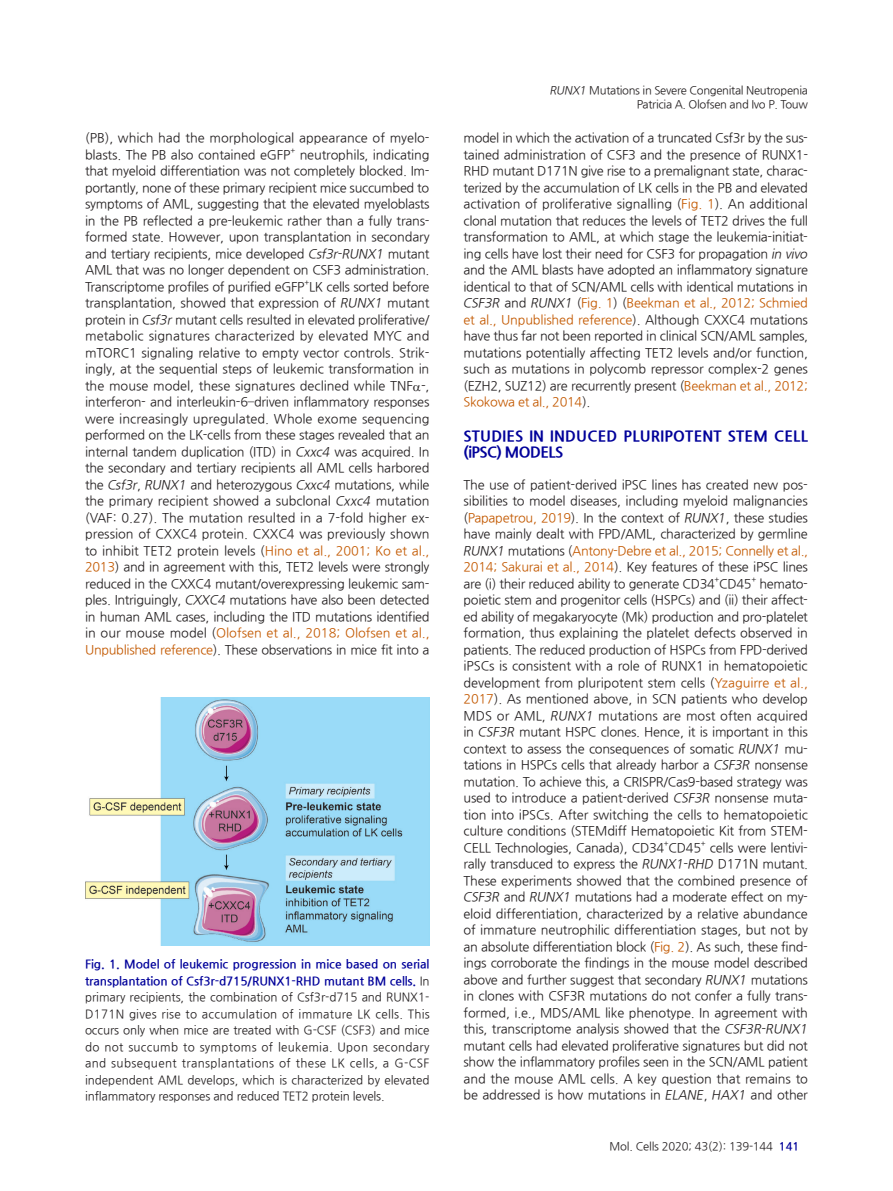
<style>
.page{position:relative;width:893px;height:1191px;background:#fff}
.page>*{position:absolute;margin:0;border:0;box-sizing:border-box;transform-origin:0 0}
.서론{font:800 15px/16.5px "Nanum Gothic";letter-spacing:.015em;color:#00009a}
._08-본문-1{font:12.75px/16.5px "Nanum Gothic";letter-spacing:-.025em;color:#231f20;text-align:justify}
._08-본문-1-2{font:12.75px/16.5px "Nanum Gothic";color:#231f20}
.그림_캡션{font:12px/16.5px "Nanum Gothic";letter-spacing:-.01em;color:#231f20;text-align:justify}
.t1{font:11.25px/13.5px "Nanum Gothic";letter-spacing:-.025em;color:#231f20;text-align:right}
._08-본문-1-3{font:7.5px "Nanum Gothic";color:#231f20}
.s1{font-style:italic}
.s2{font-family:"Times New Roman"}
.s3{color:#c35900}
.s4{font-weight:700;color:#00009a}
</style>
<div class="page">
<img style="left:85px;top:697px;width:344px;height:248px">
<p class="_08-본문-1-2" style="left:85px;top:130px;width:346px">(PB), which had the morphological appearance of myelo&shy;blasts. The PB also contained eGFP</p>
<p class="_08-본문-1-3" style="left:290px;top:147px;width:6px">+</p>
<p class="_08-본문-1" style="left:85px;top:146px;width:346px;text-indent:215px">neutrophils, indicating that myeloid differentiation was not completely blocked. Im&shy;portantly, none of these primary recipient mice succumbed to symptoms of AML, suggesting that the elevated myeloblasts in the PB reflected a pre-leukemic rather than a fully trans&shy;formed state. However, upon transplantation in secondary and tertiary recipients, mice developed <span class="s1">Csf3r</span>-<span class="s1">RUNX1</span> mutant AML that was no longer dependent on CSF3 administration.<br>Transcriptome profiles of purified eGFP LK cells sorted before</p>
<p class="_08-본문-1-3" style="left:304px;top:279px;width:6px">+</p>
<p class="_08-본문-1" style="left:85px;top:295px;width:346px">transplantation, showed that expression of <span class="s1">RUNX1</span> mutant protein in <span class="s1">Csf3r</span> mutant cells resulted in elevated proliferative/ metabolic signatures characterized by elevated MYC and mTORC1 signaling relative to empty vector controls. Strik&shy;ingly, at the sequential steps of leukemic transformation in the mouse model, these signatures declined while TNF -, interferon- and interleukin-6<span class="s2">–</span>driven inflammatory responses were increasingly upregulated. Whole exome sequencing performed on the LK-cells from these stages revealed that an internal tandem duplication (ITD) in <span class="s1">Cxxc4</span> was acquired. In the secondary and tertiary recipients all AML cells harbored the <span class="s1">Csf3r</span>, <span class="s1">RUNX1</span> and heterozygous <span class="s1">Cxxc4</span> mutations, while the primary recipient showed a subclonal <span class="s1">Cxxc4</span> mutation (VAF: 0.27). The mutation resulted in a 7-fold higher ex&shy;pression of CXXC4 protein. CXXC4 was previously shown to inhibit TET2 protein levels (<span class="s3">Hino et al., 2001; Ko et al., 2013</span>) and in agreement with this, TET2 levels were strongly reduced in the CXXC4 mutant/overexpressing leukemic sam&shy;ples. Intriguingly, <span class="s1">CXXC4</span> mutations have also been detected in human AML cases, including the ITD mutations identified in our mouse model (<span class="s3">Olofsen et al., 2018; Olofsen et al., Unpublished reference</span>). These observations in mice fit into a</p>
<p class="그림_캡션" style="left:85px;top:956px;width:346px"><span class="s4">Fig. 1. Model of leukemic progression in mice based on serial transplantation of Csf3r-d715/RUNX1-RHD mutant BM cells.</span> In primary recipients, the combination of Csf3r-d715 and RUNX1- D171N gives rise to accumulation of immature LK cells. This occurs only when mice are treated with G-CSF (CSF3) and mice do not succumb to symptoms of leukemia. Upon secondary and subsequent transplantations of these LK cells, a G-CSF independent AML develops, which is characterized by elevated inflammatory responses and reduced TET2 protein levels.</p>
<p class="t1" style="left:550px;top:84px;width:260px"><span class="s1">RUNX1</span> Mutations in Severe Congenital Neutropenia<br>Patricia A. Olofsen and Ivo P. Touw</p>
<p class="_08-본문-1" style="left:463px;top:130px;width:348px;text-align:left">model in which the activation of a truncated Csf3r by the sus&shy;tained administration of CSF3 and the presence of RUNX1- RHD mutant D171N give rise to a premalignant state, charac&shy;terized by the accumulation of LK cells in the PB and elevated activation of proliferative signalling (<span class="s3">Fig. 1</span>). An additional clonal mutation that reduces the levels of TET2 drives the full transformation to AML, at which stage the leukemia-initiat&shy;ing cells have lost their need for CSF3 for propagation <span class="s1">in vivo </span>and the AML blasts have adopted an inflammatory signature identical to that of SCN/AML cells with identical mutations in <span class="s1">CSF3R</span> and <span class="s1">RUNX1</span> (<span class="s3">Fig. 1</span>) (<span class="s3">Beekman et al., 2012; Schmied et al., Unpublished reference</span>). Although CXXC4 mutations have thus far not been reported in clinical SCN/AML samples, mutations potentially affecting TET2 levels and/or function, such as mutations in polycomb repressor complex-2 genes (EZH2, SUZ12) are recurrently present (<span class="s3">Beekman et al., 2012; Skokowa et al., 2014</span>).</p>
<p class="서론" style="left:463px;top:428px;width:346px">STUDIES IN INDUCED PLURIPOTENT STEM CELL (iPSC) MODELS</p>
<p class="_08-본문-1" style="left:463px;top:476px;width:347px">The use of patient-derived iPSC lines has created new pos&shy;sibilities to model diseases, including myeloid malignancies (<span class="s3">Papapetrou, 2019</span>). In the context of <span class="s1">RUNX1</span>, these studies have mainly dealt with FPD/AML, characterized by germline <span class="s1">RUNX1</span> mutations (<span class="s3">Antony-Debre et al., 2015; Connelly et al., 2014; Sakurai et al., 2014</span>). Key features of these iPSC lines are (i) their reduced ability to generate CD34 CD45</p>
<p class="_08-본문-1-3" style="left:715px;top:576px;width:6px">+</p>
<p class="_08-본문-1-3" style="left:751px;top:576px;width:6px">+</p>
<p class="_08-본문-1" style="left:463px;top:575px;width:346px;text-indent:296px">hemato&shy;poietic stem and progenitor cells (HSPCs) and (ii) their affect&shy;ed ability of megakaryocyte (Mk) production and pro-platelet formation, thus explaining the platelet defects observed in patients. The reduced production of HSPCs from FPD-derived iPSCs is consistent with a role of RUNX1 in hematopoietic development from pluripotent stem cells (<span class="s3">Yzaguirre et al., 2017</span>). As mentioned above, in SCN patients who develop MDS or AML, <span class="s1">RUNX1</span> mutations are most often acquired in <span class="s1">CSF3R</span> mutant HSPC clones. Hence, it is important in this context to assess the consequences of somatic <span class="s1">RUNX1</span> mu&shy;tations in HSPCs cells that already harbor a <span class="s1">CSF3R</span> nonsense mutation. To achieve this, a CRISPR/Cas9-based strategy was used to introduce a patient-derived <span class="s1">CSF3R</span> nonsense muta&shy;tion into iPSCs. After switching the cells to hematopoietic culture conditions (STEMdiff Hematopoietic Kit from STEM-CELL Technologies, Canada), CD34 CD45</p>
<p class="_08-본문-1-3" style="left:664px;top:840px;width:6px">+</p>
<p class="_08-본문-1-3" style="left:701px;top:840px;width:6px">+</p>
<p class="_08-본문-1" style="left:463px;top:839px;width:348px;text-align:left;text-indent:247px">cells were lentivi&shy;rally transduced to express the <span class="s1">RUNX1</span>-<span class="s1">RHD</span> D171N mutant.<br>These experiments showed that the combined presence of <span class="s1">CSF3R</span> and <span class="s1">RUNX1</span> mutations had a moderate effect on my&shy;eloid differentiation, characterized by a relative abundance of immature neutrophilic differentiation stages, but not by an absolute differentiation block (<span class="s3">Fig. 2</span>). As such, these find&shy;ings corroborate the findings in the mouse model described above and further suggest that secondary <span class="s1">RUNX1</span> mutations in clones with CSF3R mutations do not confer a fully trans&shy;formed, i.e., MDS/AML like phenotype. In agreement with this, transcriptome analysis showed that the <span class="s1">CSF3R</span>-<span class="s1">RUNX1 </span>mutant cells had elevated proliferative signatures but did not show the inflammatory profiles seen in the SCN/AML patient and the mouse AML cells. A key question that remains to be addressed is how mutations in <span class="s1">ELANE</span>, <span class="s1">HAX1</span> and other</p>
<p class="t1" style="left:609px;top:1139px;width:191px">Mol. Cells 2020; 43(2): 139-144 <span class="s4">141</span></p>
</div>
